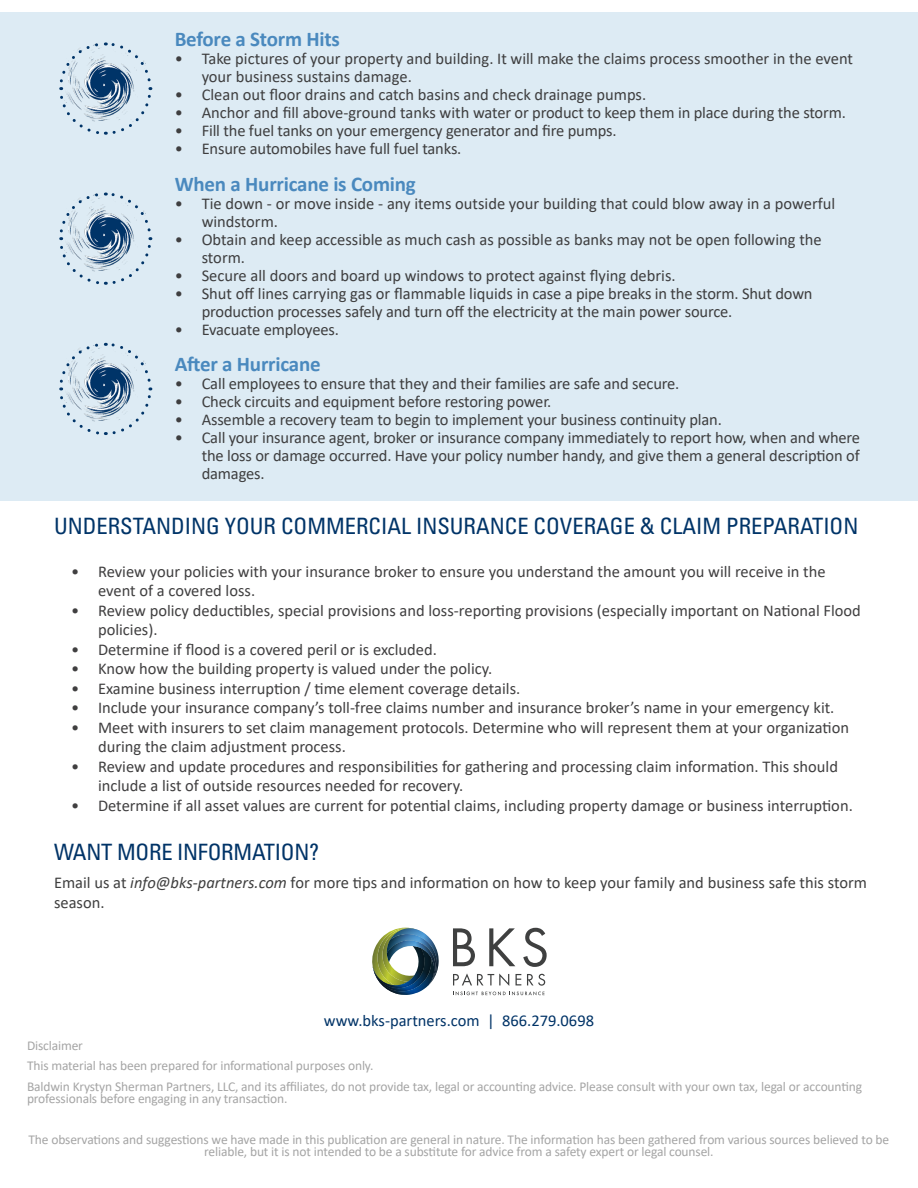
<style>
.page{position:relative;width:918px;height:1188px;background:#fff}
.page>*{position:absolute;margin:0;border:0;box-sizing:border-box;transform-origin:0 0}
.t1{font:condensed 22.5px "Univers LT Std";color:#003468}
.t2{font:condensed 22.5px "Univers LT Std";letter-spacing:-.01em;color:#003367}
.t3{font:700 21px "Calibri";letter-spacing:-.01em;color:#4a89be}
.t4{font:16.5px/18px "Calibri";letter-spacing:-.01em;color:#3e3e3f}
.t5{font:16.5px/19.5px "Calibri";color:#403f40}
.t6{font:16.5px/19.8px "Calibri";color:#3f3f3f}
.t7{font:16.5px "Calibri";color:#003367}
.t8{font:13.5px/12px "Calibri";letter-spacing:-.01em;color:#a5a5a5}
.s1{font-style:italic}
</style>
<div class="page">
<div style="left:0;top:12px;width:918px;height:489px;background:#ddebf4"></div>
<svg style="left:59px;top:192px;width:94px;height:93px"></svg>
<svg style="left:59px;top:42px;width:94px;height:93px"></svg>
<svg style="left:59px;top:342px;width:94px;height:93px"></svg>
<svg style="left:453px;top:928px;width:22px;height:38px"></svg>
<svg style="left:489px;top:928px;width:26px;height:38px"></svg>
<svg style="left:523px;top:928px;width:24px;height:39px"></svg>
<svg style="left:453px;top:973px;width:92px;height:22px"></svg>
<img style="left:372px;top:927px;width:67px;height:68px">
<p class="t3" style="left:175px;top:24px;width:167px">Before a Storm Hits</p>
<p class="t4" style="left:202px;top:49px;width:653px;text-indent:-27px">• Take pictures of your property and building. It will make the claims process smoother in the event your business sustains damage.</p>
<p class="t4" style="left:175px;top:85px;width:473px">• Clean out floor drains and catch basins and check drainage pumps.</p>
<p class="t4" style="left:175px;top:103px;width:673px">• Anchor and fill above-ground tanks with water or product to keep them in place during the storm.</p>
<p class="t4" style="left:175px;top:121px;width:443px">• Fill the fuel tanks on your emergency generator and fire pumps.</p>
<p class="t4" style="left:175px;top:139px;width:288px">• Ensure automobiles have full fuel tanks.</p>
<p class="t3" style="left:175px;top:169px;width:243px">When a Hurricane is Coming</p>
<p class="t4" style="left:202px;top:194px;width:635px;text-indent:-27px">• Tie down - or move inside - any items outside your building that could blow away in a powerful windstorm.</p>
<p class="t4" style="left:202px;top:230px;width:622px;text-indent:-27px">• Obtain and keep accessible as much cash as possible as banks may not be open following the storm.</p>
<p class="t4" style="left:175px;top:266px;width:503px">• Secure all doors and board up windows to protect against flying debris.</p>
<p class="t4" style="left:202px;top:284px;width:612px;text-indent:-27px">• Shut off lines carrying gas or flammable liquids in case a pipe breaks in the storm. Shut down production processes safely and turn off the electricity at the main power source.</p>
<p class="t4" style="left:175px;top:320px;width:166px">• Evacuate employees.</p>
<p class="t3" style="left:175px;top:349px;width:148px">After a Hurricane</p>
<p class="t4" style="left:175px;top:374px;width:506px">• Call employees to ensure that they and their families are safe and secure.</p>
<p class="t4" style="left:175px;top:392px;width:378px">• Check circuits and equipment before restoring power.</p>
<p class="t4" style="left:175px;top:410px;width:549px">• Assemble a recovery team to begin to implement your business continuity plan.</p>
<p class="t4" style="left:202px;top:428px;width:660px;text-align:justify;text-indent:-27px">• Call your insurance agent, broker or insurance company immediately to report how, when and where the loss or damage occurred. Have your policy number handy, and give them a general description of damages.</p>
<p class="t1" style="left:54px;top:512px;width:806px">UNDERSTANDING YOUR COMMERCIAL INSURANCE COVERAGE &amp; CLAIM PREPARATION</p>
<p class="t5" style="left:98px;top:561px;width:729px;text-indent:-27px">• Review your policies with your insurance broker to ensure you understand the amount you will receive in the event of a covered loss.</p>
<p class="t5" style="left:98px;top:600px;width:764px;text-indent:-27px">• Review policy deductibles, special provisions and loss-reporting provisions (especially important on National Flood policies).</p>
<p class="t5" style="left:71px;top:639px;width:367px">• Determine if flood is a covered peril or is excluded.</p>
<p class="t5" style="left:71px;top:659px;width:423px">• Know how the building property is valued under the policy.</p>
<p class="t5" style="left:71px;top:678px;width:451px">• Examine business interruption / time element coverage details.</p>
<p class="t5" style="left:71px;top:698px;width:765px">• Include your insurance company’s toll-free claims number and insurance broker’s name in your emergency kit.</p>
<p class="t5" style="left:98px;top:717px;width:753px;text-indent:-27px">• Meet with insurers to set claim management protocols. Determine who will represent them at your organization during the claim adjustment process.</p>
<p class="t5" style="left:98px;top:756px;width:741px;text-indent:-27px">• Review and update procedures and responsibilities for gathering and processing claim information. This should include a list of outside resources needed for recovery.</p>
<p class="t5" style="left:71px;top:795px;width:783px">• Determine if all asset values are current for potential claims, including property damage or business interruption.</p>
<p class="t2" style="left:54px;top:838px;width:267px">WANT MORE INFORMATION?</p>
<p class="t6" style="left:54px;top:872px;width:815px">Email us at <span class="s1">info@bks-partners.com</span> for more tips and information on how to keep your family and business safe this storm season.</p>
<p class="t7" style="left:324px;top:1009px;width:272px">www.bks-partners.com | 866.279.0698</p>
<p class="t8" style="left:27px;top:1039px;width:58px">Disclaimer</p>
<p class="t8" style="left:27px;top:1059px;width:348px">This material has been prepared for informational purposes only.</p>
<p class="t8" style="left:27px;top:1080px;width:837px">Baldwin Krystyn Sherman Partners, LLC, and its affiliates, do not provide tax, legal or accounting advice. Please consult with your own tax, legal or accounting professionals before engaging in any transaction.</p>
<p class="t8" style="left:28px;top:1133px;width:862px;text-align:center">The observations and suggestions we have made in this publication are general in nature. The information has been gathered from various sources believed to be reliable, but it is not intended to be a substitute for advice from a safety expert or legal counsel.</p>
</div>
